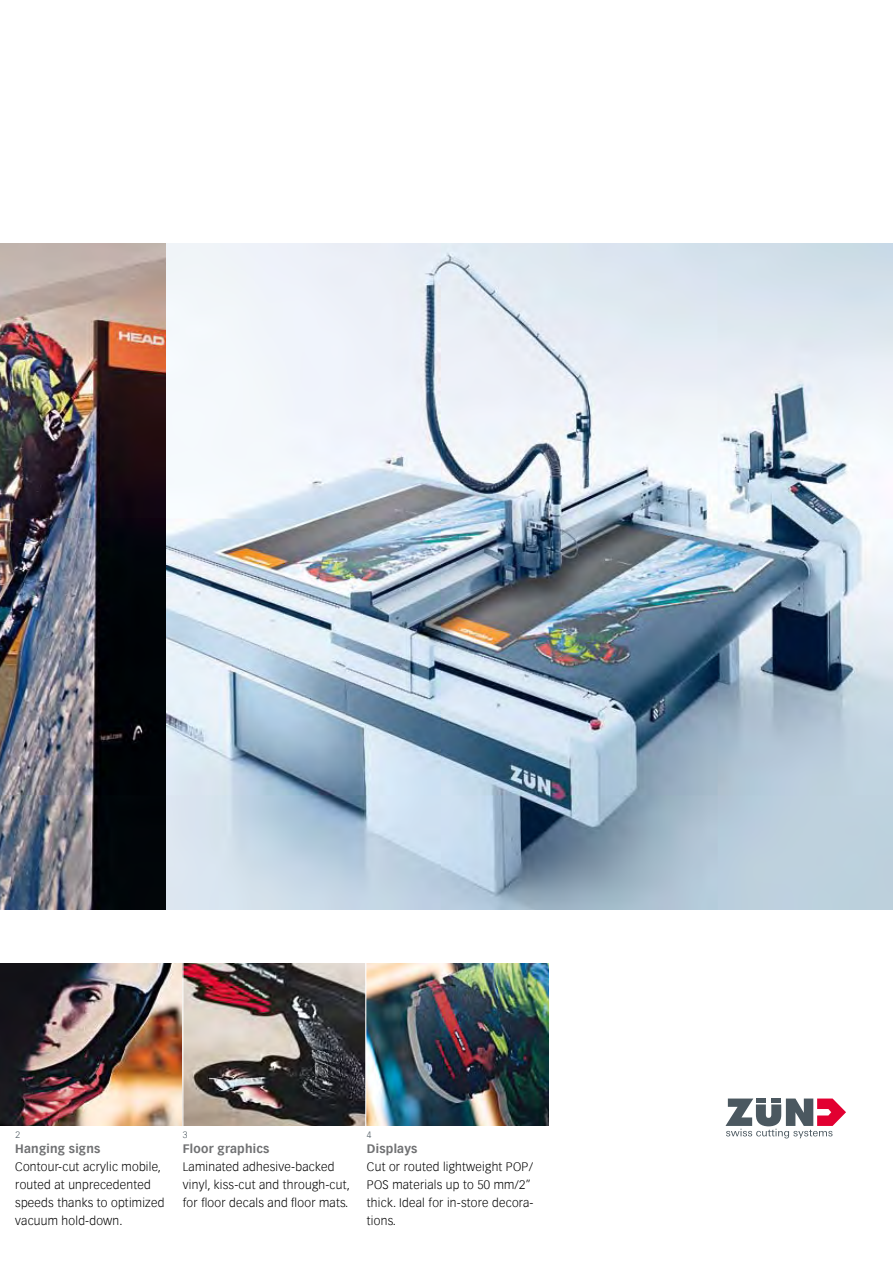
<style>
.page{position:relative;width:893px;height:1263px;background:#fff}
.page>*{position:absolute;margin:0;border:0;box-sizing:border-box;transform-origin:0 0}
.t1{font:300 12px/18px "Vectora Com";letter-spacing:.02em;color:#000}
.t2{font:700 12px "Vectora Com";letter-spacing:.02em;color:#707173}
.t3{font:300 9px "Vectora Com";color:#4b5860}
</style>
<div class="page">
<img style="left:0;top:964px;width:182px;height:162px">
<img style="left:366px;top:964px;width:183px;height:162px">
<img style="left:183px;top:964px;width:182px;height:162px">
<img style="left:0;top:244px;width:893px;height:666px">
<svg style="left:725px;top:1098px;width:121px;height:40px"></svg>
<p class="t3" style="left:16px;top:1129px;width:6px">2</p>
<p class="t3" style="left:183px;top:1129px;width:6px">3</p>
<p class="t3" style="left:367px;top:1129px;width:6px">4</p>
<p class="t2" style="left:15px;top:1141px;width:87px">Hanging signs</p>
<p class="t1" style="left:15px;top:1158px;width:151px">Contour-cut acrylic mobile, routed at unprecedented speeds thanks to optimized vacuum hold-down.</p>
<p class="t2" style="left:183px;top:1141px;width:88px">Floor graphics</p>
<p class="t1" style="left:183px;top:1158px;width:169px">Laminated adhesive-backed vinyl, kiss-cut and through-cut, for floor decals and floor mats.</p>
<p class="t2" style="left:367px;top:1141px;width:52px">Displays</p>
<p class="t1" style="left:367px;top:1158px;width:168px">Cut or routed lightweight POP/<br>POS materials up to 50 mm/2” thick. Ideal for in-store decora&shy;tions.</p>
</div>
